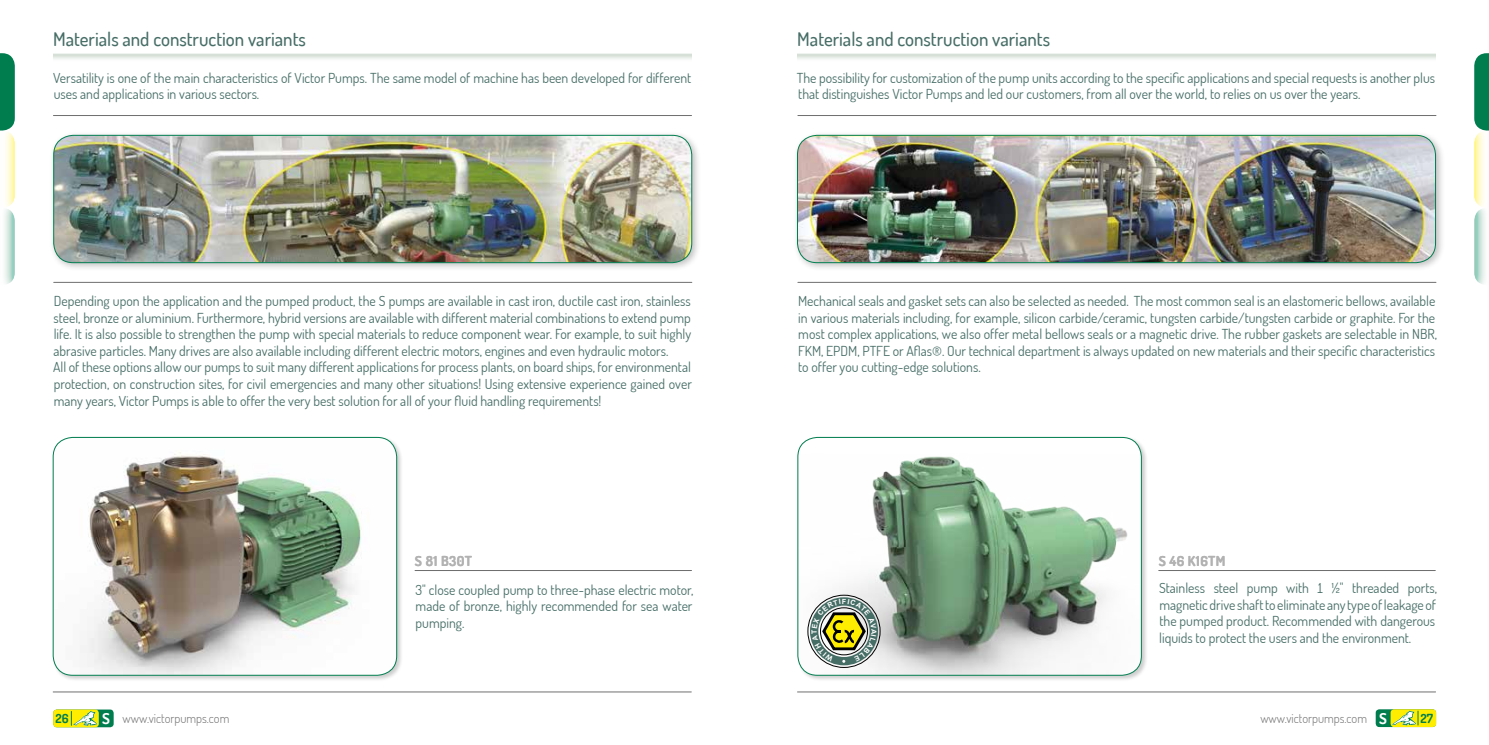
<style>
.page{position:relative;width:1489px;height:745px;background:#fff}
.page>*{position:absolute;margin:0;border:0;box-sizing:border-box;transform-origin:0 0}
.t1{font:500 18.75px "Dosis";color:#476e66}
.t2{font:13.75px/16.5px "Dosis";color:#476e66}
.t3{font:700 13.75px "Dosis";letter-spacing:.03em;color:#b3b2b2}
.t4{font:300 12.5px "Dosis";color:#706f6f}
.t5{font:700 12.5px "Dosis";color:#007d4f}
.s1{font-weight:700;font-size:15px;color:#fff}
</style>
<div class="page">
<hr style="left:797px;top:691px;width:638px;height:1px;background:#706f6f">
<div style="left:1375px;top:708px;width:60px;height:18px;background:#007d4f;border-radius:4px"></div>
<svg style="left:1390px;top:708px;width:45px;height:18px"></svg>
<svg style="left:1391px;top:710px;width:27px;height:14px"></svg>
<div style="left:796px;top:435px;width:351px;height:246px;background:#000;opacity:.2"></div>
<div style="left:797px;top:437px;width:344px;height:237px;background:#fff;border-radius:20px"></div>
<img style="left:797px;top:456px;width:344px;height:218px">
<div style="left:797px;top:437px;width:344px;height:238px;border:1px solid #007d4f;border-radius:20px"></div>
<div style="left:792px;top:131px;width:652px;height:141px;background:#000;opacity:.25"></div>
<img style="left:797px;top:135px;width:638px;height:127px">
<div style="left:797px;top:135px;width:638px;height:128px;border:1px solid #007d4f;border-radius:20px"></div>
<hr style="left:797px;top:115px;width:638px;height:1px;background:#706f6f">
<hr style="left:797px;top:282px;width:638px;height:1px;background:#706f6f">
<div style="left:807px;top:594px;width:73px;height:73px;border:1px solid #000;border-radius:50%"></div>
<svg style="left:1474px;top:53px;width:14px;height:231px"></svg>
<hr style="left:1158px;top:570px;width:276px;height:1px;background:#706f6f">
<hr style="left:53px;top:691px;width:638px;height:1px;background:#706f6f">
<div style="left:53px;top:709px;width:61px;height:17px;background:#007d4f;border-radius:4px"></div>
<div style="left:53px;top:709px;width:46px;height:17px;background:#ffed00;border-radius:4px"></div>
<svg style="left:71px;top:711px;width:26px;height:14px"></svg>
<div style="left:52px;top:435px;width:351px;height:246px;background:#000;opacity:.2"></div>
<img style="left:53px;top:437px;width:343px;height:237px">
<div style="left:53px;top:437px;width:344px;height:238px;border:1px solid #007d4f;border-radius:20px"></div>
<hr style="left:53px;top:115px;width:638px;height:1px;background:#706f6f">
<div style="left:49px;top:131px;width:652px;height:141px;background:#000;opacity:.25"></div>
<img style="left:54px;top:135px;width:637px;height:127px">
<div style="left:53px;top:135px;width:639px;height:128px;border:1px solid #007d4f;border-radius:20px"></div>
<hr style="left:54px;top:282px;width:637px;height:1px;background:#706f6f">
<svg style="left:0;top:53px;width:15px;height:231px"></svg>
<hr style="left:415px;top:570px;width:276px;height:1px;background:#706f6f">
<div style="left:810px;top:597px;width:68px;height:68px;border:8px solid #476e66;border-radius:50%"></div>
<svg style="left:811px;top:598px;width:65px;height:64px;background:#8d976b"></svg>
<h1 class="t1" style="left:53px;top:27px;width:254px">Materials and construction variants</h1>
<h1 class="t1" style="left:797px;top:27px;width:254px">Materials and construction variants</h1>
<p class="t2" style="left:53px;top:69px;width:639px">Versatility is one of the main characteristics of Victor Pumps. The same model of machine has been developed for different uses and applications in various sectors.</p>
<p class="t2" style="left:796px;top:69px;width:640px">The possibility for customization of the pump units according to the specific applications and special requests is another plus that distinguishes Victor Pumps and led our customers, from all over the world, to relies on us over the years.</p>
<p class="t2" style="left:53px;top:292px;width:640px">Depending upon the application and the pumped product, the S pumps are available in cast iron, ductile cast iron, stainless steel, bronze or aluminium. Furthermore, hybrid versions are available with different material combinations to extend pump life. It is also possible to strengthen the pump with special materials to reduce component wear. For example, to suit highly abrasive particles. Many drives are also available including different electric motors, engines and even hydraulic motors.<br>All of these options allow our pumps to suit many different applications for process plants, on board ships, for environmental protection, on construction sites, for civil emergencies and many other situations! Using extensive experience gained over many years, Victor Pumps is able to offer the very best solution for all of your fluid handling requirements!</p>
<p class="t2" style="left:798px;top:292px;width:640px">Mechanical seals and gasket sets can also be selected as needed. The most common seal is an elastomeric bellows, available in various materials including, for example, silicon carbide/ceramic, tungsten carbide/tungsten carbide or graphite. For the most complex applications, we also offer metal bellows seals or a magnetic drive. The rubber gaskets are selectable in NBR, FKM, EPDM, PTFE or Aflas®. Our technical department is always updated on new materials and their specific characteristics to offer you cutting-edge solutions.</p>
<p class="t3" style="left:415px;top:552px;width:59px">S 81 B30T</p>
<p class="t3" style="left:1158px;top:552px;width:68px">S 46 K16TM</p>
<p class="t2" style="left:415px;top:580px;width:279px;text-align:justify">3" close coupled pump to three-phase electric motor, made of bronze, highly recommended for sea water pumping.</p>
<p class="t2" style="left:1158px;top:579px;width:279px">Stainless steel pump with 1 ½" threaded ports, magnetic drive shaft to eliminate any type of leakage of the pumped product. Recommended with dangerous liquids to protect the users and the environment.</p>
<p class="t5" style="left:56px;top:709px;width:15px">26</p>
<p class="t4" style="left:102px;top:710px;width:128px"><span class="s1">S</span> www.victorpumps.com</p>
<p class="t5" style="left:1420px;top:709px;width:14px">27</p>
<p class="t4" style="left:1260px;top:710px;width:128px">www.victorpumps.com <span class="s1">S</span></p>
</div>
